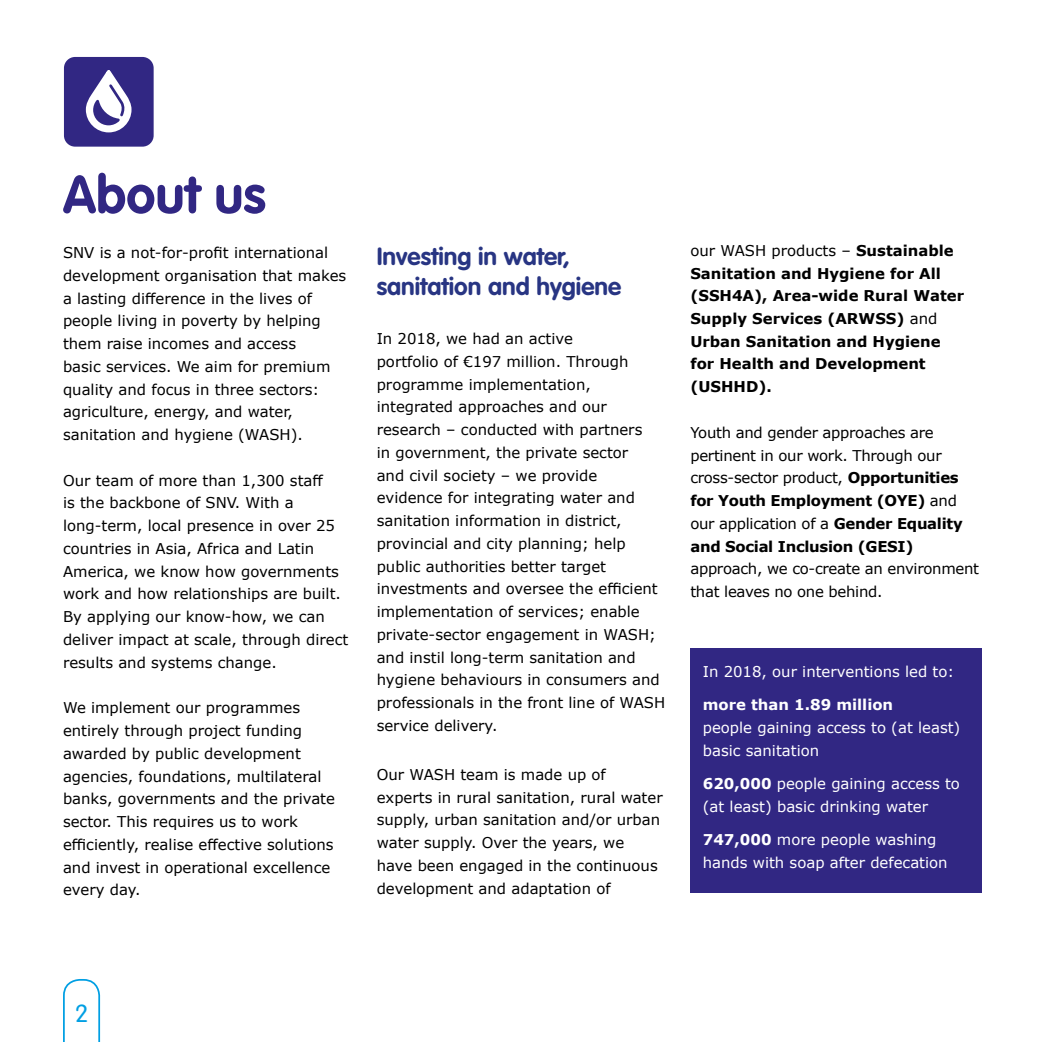
<style>
.page{position:relative;width:1042px;height:1042px;background:#fff}
.page>*{position:absolute;margin:0;border:0;box-sizing:border-box;transform-origin:0 0}
.t1{font:700 52.5px "VAG Rounded";color:#312783}
.t2{font:700 24.5px/29.8px "VAG Rounded";color:#283583}
.t3{font:300 24.5px "VAG Rounded";color:#009fe3}
.t4{font:14.88px/22.8px "Verdana";color:#000}
.t5{font:14.88px/22.8px "Verdana";letter-spacing:-.02em;color:#000}
.t6{font:14.88px/22.8px "Verdana";color:#fff}
.t7{font:700 14.88px/22.8px "Verdana";color:#000}
.t8{font:700 14.88px "Verdana";color:#fff}
.s1{font-weight:400}
.s2{font-weight:700}
</style>
<div class="page">
<svg style="left:63px;top:979px;width:37px;height:63px"></svg>
<div style="left:64px;top:57px;width:90px;height:90px;background:#312783;border-radius:11px"></div>
<svg style="left:85px;top:70px;width:47px;height:63px"></svg>
<div style="left:690px;top:648px;width:292px;height:244px;background:#312783"></div>
<h1 class="t1" style="left:63px;top:164px;width:204px">About us</h1>
<p class="t4" style="left:63px;top:241px;width:285px">SNV is a not-for-profit international development organisation that makes a lasting difference in the lives of people living in poverty by helping them raise incomes and access<br>basic services. We aim for premium quality and focus in three sectors: agriculture, energy, and water, sanitation and hygiene (WASH).</p>
<p class="t4" style="left:63px;top:469px;width:287px">Our team of more than 1,300 staff<br>is the backbone of SNV. With a long-term, local presence in over 25 countries in Asia, Africa and Latin America, we know how governments work and how relationships are built.<br>By applying our know-how, we can deliver impact at scale, through direct results and systems change.</p>
<p class="t4" style="left:63px;top:696px;width:273px">We implement our programmes entirely through project funding awarded by public development agencies, foundations, multilateral banks, governments and the private sector. This requires us to work efficiently, realise effective solutions and invest in operational excellence every day.</p>
<h2 class="t2" style="left:377px;top:243px;width:246px">Investing in water, sanitation and hygiene</h2>
<p class="t4" style="left:377px;top:327px;width:290px">In 2018, we had an active<br>portfolio of €197 million. Through programme implementation, integrated approaches and our research – conducted with partners<br>in government, the private sector<br>and civil society – we provide evidence for integrating water and sanitation information in district, provincial and city planning; help public authorities better target investments and oversee the efficient implementation of services; enable private-sector engagement in WASH; and instil long-term sanitation and hygiene behaviours in consumers and professionals in the front line of WASH service delivery.</p>
<p class="t4" style="left:377px;top:763px;width:287px">Our WASH team is made up of experts in rural sanitation, rural water supply, urban sanitation and/or urban water supply. Over the years, we have been engaged in the continuous development and adaptation of</p>
<p class="t7" style="left:690px;top:239px;width:275px"><span class="s1">our WASH products –</span> Sustainable<br>Sanitation and Hygiene for All (SSH4A), Area-wide Rural Water<br>Supply Services (ARWSS) <span class="s1">and<br></span>Urban Sanitation and Hygiene for Health and Development (USHHD).</p>
<p class="t5" style="left:690px;top:421px;width:274px">Youth and gender approaches are pertinent in our work. Through our cross-sector product, <span class="s2">Opportunities for Youth Employment (OYE)</span> and our application of a <span class="s2">Gender Equality and Social Inclusion (GESI)</span></p>
<p class="t5" style="left:690px;top:557px;width:290px">approach, we co-create an environment that leaves no one behind.</p>
<p class="t6" style="left:703px;top:660px;width:253px">In 2018, our interventions led to:</p>
<p class="t8" style="left:703px;top:694px;width:192px">more than 1.89 million</p>
<p class="t6" style="left:703px;top:716px;width:259px">people gaining access to (at least) basic sanitation</p>
<p class="t6" style="left:703px;top:772px;width:259px"><span class="s2">620,000</span> people gaining access to (at least) basic drinking water</p>
<p class="t6" style="left:703px;top:828px;width:246px"><span class="s2">747,000</span> more people washing hands with soap after defecation</p>
<h2 class="t3" style="left:75px;top:999px;width:15px">2</h2>
</div>
